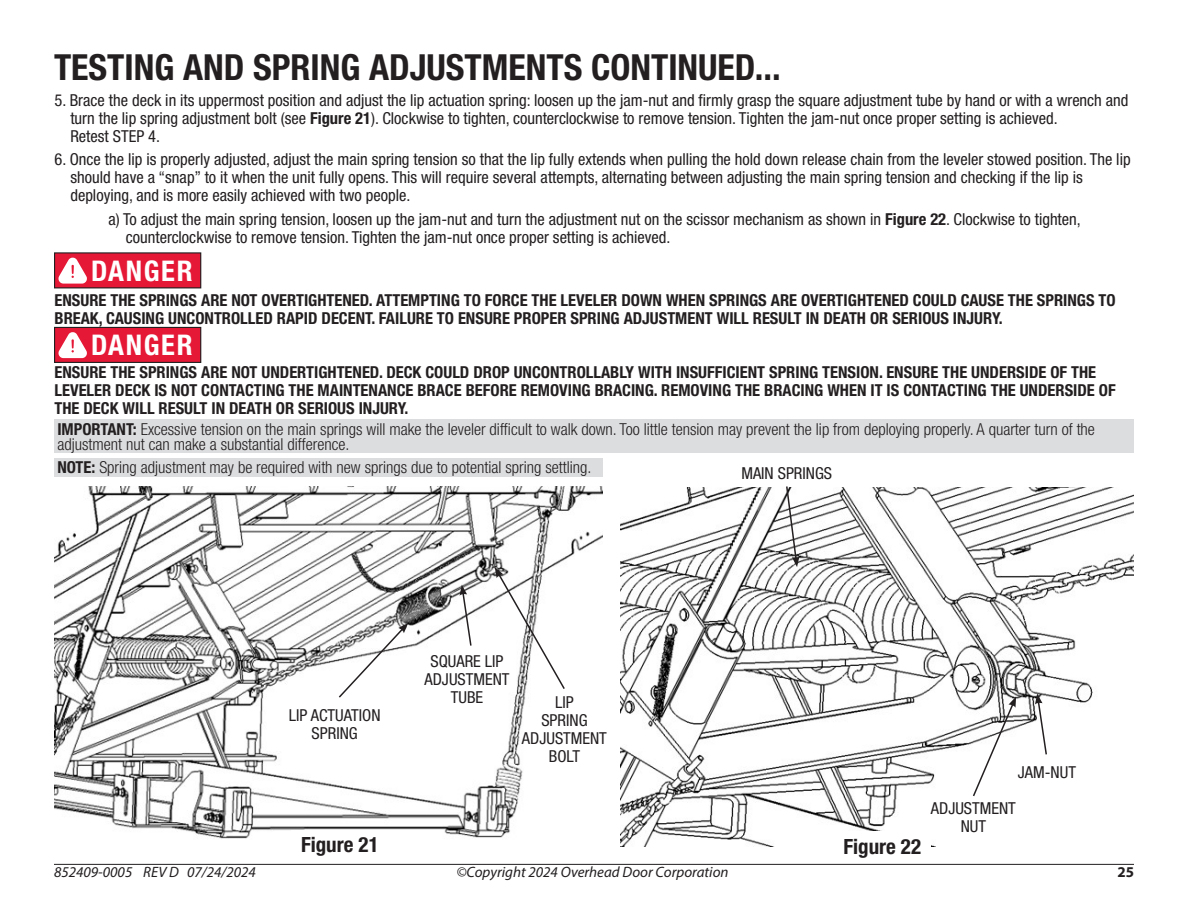
<style>
.page{position:relative;width:1188px;height:918px;background:#fff}
.page>*{position:absolute;margin:0;border:0;box-sizing:border-box;transform-origin:0 0}
.Section_Topic{font:700 condensed 36px "Helvetica Neue LT Std";color:#231f20}
.Danger_Red_White{font:700 condensed 28.5px "Helvetica Neue LT Std";letter-spacing:.06em;color:#fff}
.Figure{font:700 condensed 21px "Helvetica Neue LT Std";color:#231f20}
.Caution_Danger_Body_Text{font:condensed 16.5px/18px "Helvetica Neue LT Std";color:#231f20;text-align:center}
.t1{font:700 condensed 16.5px/18px "Helvetica Neue LT Std";color:#231f20}
.Note{font:300 condensed 16.5px/15px "Helvetica Neue LT Std";color:#231f20}
.t2{font:italic 15px "Myriad Pro";color:#231f20}
.t3{font:700 15px "Myriad Pro";color:#231f20}
.s1{font-weight:700}
</style>
<div class="page">
<hr style="left:54px;top:864px;width:1080px;height:1px;background:#231f20">
<img style="left:54px;top:487px;width:549px;height:352px">
<div style="left:291px;top:830px;width:97px;height:30px;background:#fff"></div>
<svg style="left:54px;top:420px;width:1080px;height:57px"></svg>
<img style="left:621px;top:488px;width:513px;height:358px">
<div style="left:834px;top:831px;width:97px;height:30px;background:#fff"></div>
<svg style="left:337px;top:623px;width:71px;height:76px"></svg>
<svg style="left:460px;top:585px;width:13px;height:62px"></svg>
<svg style="left:1035px;top:693px;width:13px;height:63px"></svg>
<svg style="left:972px;top:696px;width:44px;height:102px"></svg>
<div style="left:55px;top:253px;width:146px;height:35px;background:#e51836"></div>
<svg style="left:58px;top:258px;width:29px;height:26px"></svg>
<div style="left:55px;top:327px;width:146px;height:35px;background:#e51836"></div>
<div style="left:54px;top:327px;width:147px;height:36px;border:1px solid #231f20"></div>
<svg style="left:58px;top:332px;width:29px;height:26px"></svg>
<svg style="left:495px;top:567px;width:71px;height:124px"></svg>
<svg style="left:785px;top:486px;width:15px;height:81px"></svg>
<p class="Section_Topic" style="left:54px;top:45px;width:728px">TESTING AND SPRING ADJUSTMENTS CONTINUED...</p>
<p class="Caution_Danger_Body_Text" style="left:70px;top:91px;width:1060px;text-align:left;text-indent:-16px">5. Brace the deck in its uppermost position and adjust the lip actuation spring: loosen up the jam-nut and firmly grasp the square adjustment tube by hand or with a wrench and turn the lip spring adjustment bolt (see <span class="s1">Figure 21</span>). Clockwise to tighten, counterclockwise to remove tension. Tighten the jam-nut once proper setting is achieved.<br>Retest STEP 4.</p>
<p class="Caution_Danger_Body_Text" style="left:70px;top:150px;width:1062px;text-align:left;text-indent:-16px">6. Once the lip is properly adjusted, adjust the main spring tension so that the lip fully extends when pulling the hold down release chain from the leveler stowed position. The lip should have a “snap” to it when the unit fully opens. This will require several attempts, alternating between adjusting the main spring tension and checking if the lip is deploying, and is more easily achieved with two people.</p>
<p class="Caution_Danger_Body_Text" style="left:126px;top:210px;width:957px;text-align:left;text-indent:-17px">a) To adjust the main spring tension, loosen up the jam-nut and turn the adjustment nut on the scissor mechanism as shown in <span class="s1">Figure 22</span>. Clockwise to tighten, counterclockwise to remove tension. Tighten the jam-nut once proper setting is achieved.</p>
<p class="Danger_Red_White" style="left:91px;top:253px;width:103px">DANGER</p>
<p class="t1" style="left:55px;top:291px;width:1063px">ENSURE THE SPRINGS ARE NOT OVERTIGHTENED. ATTEMPTING TO FORCE THE LEVELER DOWN WHEN SPRINGS ARE OVERTIGHTENED COULD CAUSE THE SPRINGS TO<br>BREAK, CAUSING UNCONTROLLED RAPID DECENT. FAILURE TO ENSURE PROPER SPRING ADJUSTMENT WILL RESULT IN DEATH OR SERIOUS INJURY.</p>
<p class="t1" style="left:55px;top:363px;width:1063px">ENSURE THE SPRINGS ARE NOT UNDERTIGHTENED. DECK COULD DROP UNCONTROLLABLY WITH INSUFFICIENT SPRING TENSION. ENSURE THE UNDERSIDE OF THE<br>LEVELER DECK IS NOT CONTACTING THE MAINTENANCE BRACE BEFORE REMOVING BRACING. REMOVING THE BRACING WHEN IT IS CONTACTING THE UNDERSIDE OF<br>THE DECK WILL RESULT IN DEATH OR SERIOUS INJURY.</p>
<p class="Danger_Red_White" style="left:91px;top:328px;width:103px">DANGER</p>
<p class="Note" style="left:57px;top:421px;width:1039px"><span class="s1">IMPORTANT:</span> Excessive tension on the main springs will make the leveler difficult to walk down. Too little tension may prevent the lip from deploying properly. A quarter turn of the adjustment nut can make a substantial difference.</p>
<p class="Note" style="left:57px;top:460px;width:536px"><span class="s1">NOTE:</span> Spring adjustment may be required with new springs due to potential spring settling.</p>
<p class="Caution_Danger_Body_Text" style="left:289px;top:706px;width:93px">LIP ACTUATION<br>SPRING</p>
<p class="Figure" style="left:301px;top:832px;width:79px">Figure 21</p>
<p class="Caution_Danger_Body_Text" style="left:425px;top:653px;width:86px">SQUARE LIP<br>ADJUSTMENT<br>TUBE</p>
<p class="Caution_Danger_Body_Text" style="left:522px;top:693px;width:86px">LIP<br>SPRING<br>ADJUSTMENT<br>BOLT</p>
<p class="Caution_Danger_Body_Text" style="left:741px;top:464px;width:92px">MAIN SPRINGS</p>
<p class="Figure" style="left:843px;top:834px;width:79px">Figure 22</p>
<p class="Caution_Danger_Body_Text" style="left:1018px;top:763px;width:60px">JAM-NUT</p>
<p class="Caution_Danger_Body_Text" style="left:931px;top:799px;width:86px">ADJUSTMENT<br>NUT</p>
<p class="t2" style="left:54px;top:863px;width:203px">852409-0005 REV D 07/24/2024</p>
<p class="t2" style="left:456px;top:863px;width:274px">©Copyright 2024 Overhead Door Corporation</p>
<p class="t3" style="left:1117px;top:862px;width:18px">25</p>
</div>
